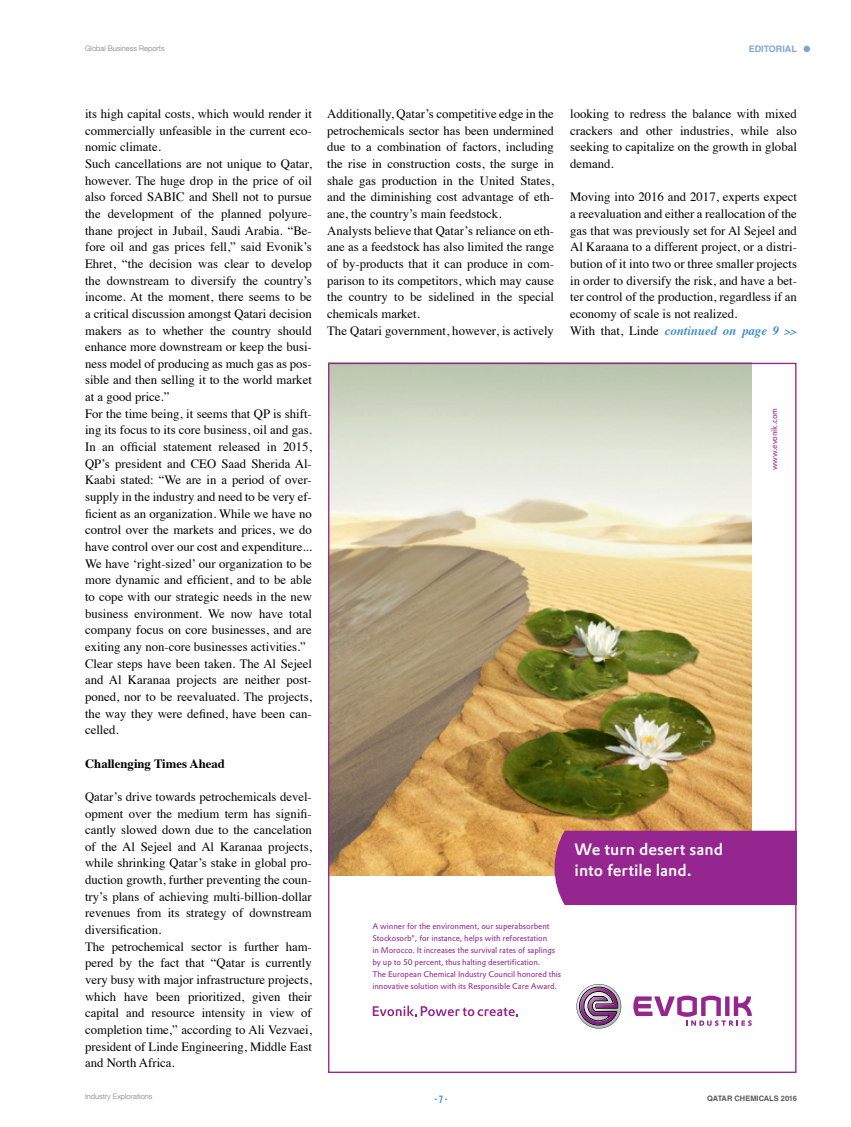
<style>
.page{position:relative;width:851px;height:1127px;background:#fff}
.page>*{position:absolute;margin:0;border:0;box-sizing:border-box;transform-origin:0 0}
.t1{font:500 16.2px/20.2px "Evonik Prokyon";color:#fff}
.t2{font:12.75px/16.6px "Times";color:#000}
.t3{font:700 12.75px "Times";color:#000}
.t4{font:10.5px "Bebas Neue";color:#3e8dcb}
.t5{font:700 9px "Helvetica LT Std";color:#7aa7d9}
.t6{font:8.1px/12.1px "Evonik Prokyon";letter-spacing:-.01em;color:#95268f}
.t7{font:300 7.5px "Helvetica Neue LT Com";color:#808285}
.t8{font:700 7.5px "Helvetica LT Std";color:#58595b}
.s1{font-weight:700;font-style:italic;color:#3e8dcb}
.s2{font-weight:700;font-style:italic;font-size:10.5px;color:#3e8dcb}
</style>
<div class="page">
<img style="left:330px;top:365px;width:421px;height:510px">
<div style="left:554px;top:831px;width:240px;height:74px;background:#95268f"></div>
<svg style="left:576px;top:984px;width:45px;height:44px"></svg>
<svg style="left:633px;top:995px;width:118px;height:31px"></svg>
<svg style="left:373px;top:1006px;width:145px;height:10px"></svg>
<div style="left:803px;top:46px;width:7px;height:6px;background:#7aa7d9;border-radius:50%"></div>
<p class="t7" style="left:85px;top:44px;width:81px">Global Business Reports</p>
<p class="t5" style="left:748px;top:43px;width:50px">EDITORIAL</p>
<p class="t2" style="left:85px;top:104px;width:228px">its high capital costs, which would render it commercially unfeasible in the current eco&shy;nomic climate.<br>Such cancellations are not unique to Qatar, however. The huge drop in the price of oil also forced SABIC and Shell not to pursue the development of the planned polyure&shy;thane project in Jubail, Saudi Arabia. “Be&shy;fore oil and gas prices fell,” said Evonik’s Ehret, “the decision was clear to develop the downstream to diversify the country’s income. At the moment, there seems to be a critical discussion amongst Qatari decision makers as to whether the country should enhance more downstream or keep the busi&shy;ness model of producing as much gas as pos&shy;sible and then selling it to the world market at a good price.”<br>For the time being, it seems that QP is shift&shy;ing its focus to its core business, oil and gas.<br>In an official statement released in 2015, QP’s president and CEO Saad Sherida Al-Kaabi stated: “We are in a period of over&shy;supply in the industry and need to be very ef&shy;ficient as an organization. While we have no control over the markets and prices, we do have control over our cost and expenditure...<br>We have ‘right-sized’ our organization to be more dynamic and efficient, and to be able to cope with our strategic needs in the new business environment. We now have total company focus on core businesses, and are exiting any non-core businesses activities.” Clear steps have been taken. The Al Sejeel and Al Karanaa projects are neither post&shy;poned, nor to be reevaluated. The projects, the way they were defined, have been can&shy;celled.</p>
<p class="t3" style="left:85px;top:751px;width:141px">Challenging Times Ahead</p>
<p class="t2" style="left:85px;top:787px;width:228px">Qatar’s drive towards petrochemicals devel&shy;opment over the medium term has signifi&shy;cantly slowed down due to the cancelation of the Al Sejeel and Al Karanaa projects, while shrinking Qatar’s stake in global pro&shy;duction growth, further preventing the coun&shy;try’s plans of achieving multi-billion-dollar revenues from its strategy of downstream diversification.<br>The petrochemical sector is further ham&shy;pered by the fact that “Qatar is currently very busy with major infrastructure projects, which have been prioritized, given their capital and resource intensity in view of completion time,” according to Ali Vezvaei, president of Linde Engineering, Middle East and North Africa.</p>
<p class="t7" style="left:85px;top:1092px;width:69px">Industry Explorations</p>
<p class="t2" style="left:327px;top:104px;width:228px">Additionally, Qatar’s competitive edge in the petrochemicals sector has been undermined due to a combination of factors, including the rise in construction costs, the surge in shale gas production in the United States, and the diminishing cost advantage of eth&shy;ane, the country’s main feedstock.<br>Analysts believe that Qatar’s reliance on eth&shy;ane as a feedstock has also limited the range of by-products that it can produce in com&shy;parison to its competitors, which may cause the country to be sidelined in the special chemicals market.<br>The Qatari government, however, is actively</p>
<p class="t2" style="left:570px;top:104px;width:228px;text-align:justify">looking to redress the balance with mixed crackers and other industries, while also seeking to capitalize on the growth in global demand.</p>
<p class="t2" style="left:570px;top:188px;width:228px">Moving into 2016 and 2017, experts expect a reevaluation and either a reallocation of the gas that was previously set for Al Sejeel and Al Karaana to a different project, or a distri&shy;bution of it into two or three smaller projects in order to diversify the risk, and have a bet&shy;ter control of the production, regardless if an economy of scale is not realized.<br>With that, Linde <span class="s1">continued on page 9</span> <span class="s2">&gt;&gt;</span></p>
<p class="t6" style="left:767px;top:470px;width:64px;rotate:-90deg">www.evonik.com</p>
<p class="t1" style="left:574px;top:838px;width:150px">We turn desert sand into fertile land.</p>
<p class="t6" style="left:372px;top:919px;width:190px">A winner for the environment, our superabsorbent Stockosorb®, for instance, helps with reforestation<br>in Morocco. It increases the survival rates of saplings by up to 50 percent, thus halting desertification.<br>The European Chemical Industry Council honored this innovative solution with its Responsible Care Award.</p>
<p class="t4" style="left:434px;top:1093px;width:15px">- 7 -</p>
<p class="t8" style="left:707px;top:1094px;width:91px">QATAR CHEMICALS 2016</p>
</div>
